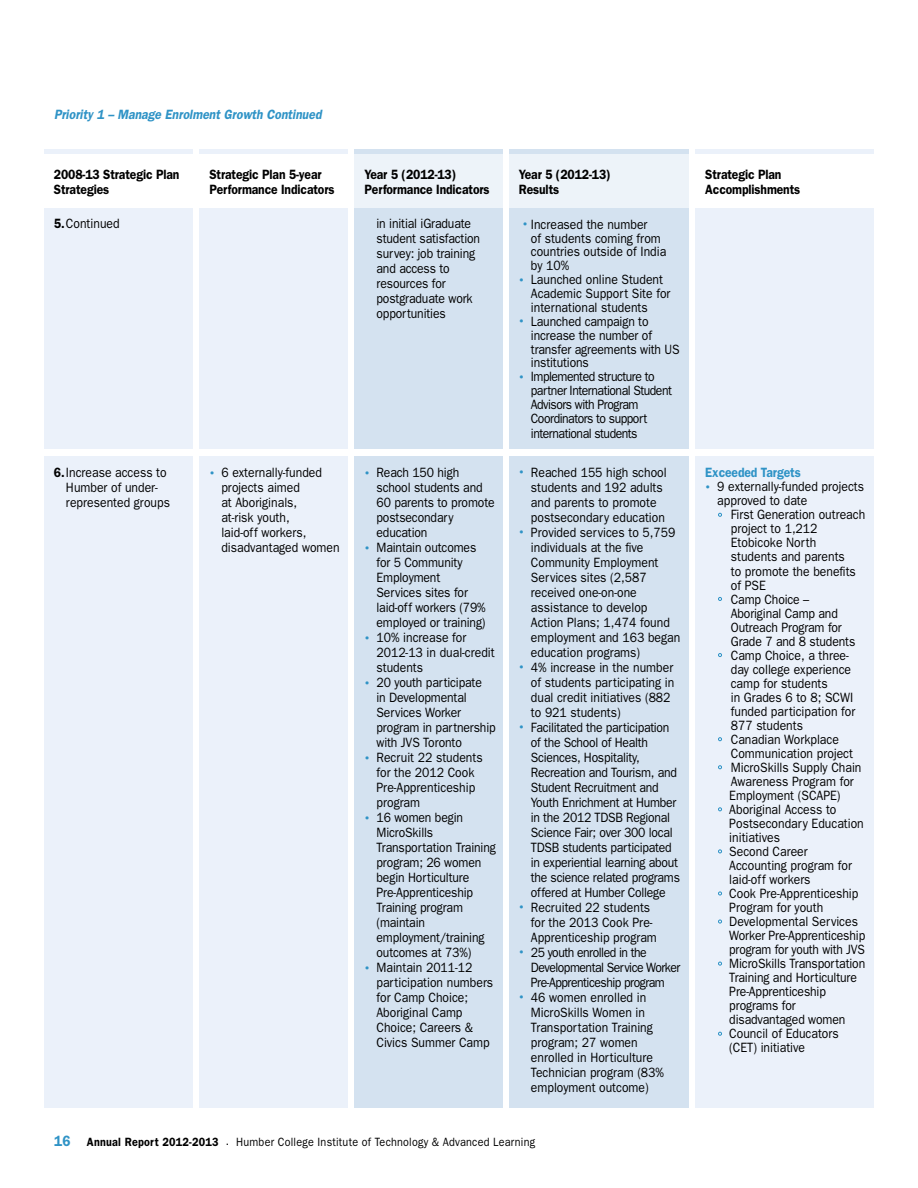
<style>
.page{position:relative;width:918px;height:1188px;background:#fff}
.page>*{position:absolute;margin:0;border:0;box-sizing:border-box;transform-origin:0 0}
.t1{font:600 15px "Franklin Gothic";color:#2f93c6;scale:.9 1}
.t2{font:13.5px/15px "Franklin Gothic";color:#000;scale:.9 1}
.t3{font:13.5px/15px "Franklin Gothic";letter-spacing:-.02em;color:#000;scale:.9 1}
.t4{font:13.5px/14.1px "Franklin Gothic";letter-spacing:-.04em;color:#000;scale:.9 1}
.t5{font:600 13.5px/15px "Franklin Gothic";letter-spacing:-.01em;color:#000;scale:.9 1}
.t6{font:italic 600 13.5px "Franklin Gothic";color:#2f93c6;scale:.9 1}
.t7{font:600 13.5px "Franklin Gothic";letter-spacing:-.01em;color:#2f93c6;scale:.9 1}
.t8{font:12px "Franklin Gothic";letter-spacing:.02em;color:#000;scale:.9 1}
.s1{font-weight:600}
.s2{font-size:9px;color:#2f93c6}
</style>
<div class="page">
<div style="left:695px;top:150px;width:179px;height:958px;background:#ebf1fa"></div>
<div style="left:44px;top:150px;width:148px;height:958px;background:#ebf1fa"></div>
<div style="left:199px;top:150px;width:149px;height:958px;background:#ebf1fa"></div>
<div style="left:509px;top:150px;width:180px;height:958px;background:#d4e2f0"></div>
<div style="left:354px;top:150px;width:148px;height:958px;background:#d4e2f0"></div>
<div style="left:39px;top:154px;width:311px;height:54px;background:#fff"></div>
<div style="left:352px;top:154px;width:341px;height:54px;background:#edf3f9"></div>
<div style="left:693px;top:154px;width:184px;height:54px;background:#fff"></div>
<svg style="left:718px;top:513px;width:4px;height:4px"></svg>
<svg style="left:718px;top:597px;width:4px;height:4px"></svg>
<svg style="left:718px;top:653px;width:4px;height:4px"></svg>
<svg style="left:718px;top:737px;width:4px;height:4px"></svg>
<svg style="left:718px;top:765px;width:4px;height:4px"></svg>
<svg style="left:718px;top:807px;width:4px;height:4px"></svg>
<svg style="left:718px;top:849px;width:4px;height:4px"></svg>
<svg style="left:718px;top:962px;width:4px;height:4px"></svg>
<svg style="left:718px;top:1032px;width:4px;height:4px"></svg>
<div style="left:39px;top:449px;width:837px;height:7px;background:#fff"></div>
<p class="t6" style="left:54px;top:106px;width:299px">Priority 1 – Manage Enrolment Growth Continued</p>
<p class="t5" style="left:54px;top:166px;width:141px">2008-13 Strategic Plan<br>Strategies</p>
<p class="t2" style="left:54px;top:216px;width:75px"><span class="s1">5.</span>Continued</p>
<p class="t2" style="left:66px;top:465px;width:117px;text-indent:-12px"><span class="s1">6.</span>Increase access to<br>Humber of under&shy;represented groups</p>
<p class="t5" style="left:209px;top:166px;width:140px">Strategic Plan 5-year<br>Performance Indicators</p>
<p class="t2" style="left:221px;top:465px;width:133px;text-indent:-12px"><span class="s2">•</span> 6 externally-funded projects aimed<br>at Aboriginals,<br>at-risk youth,<br>laid-off workers, disadvantaged women</p>
<p class="t5" style="left:365px;top:166px;width:140px">Year 5 (2012-13)<br>Performance Indicators</p>
<p class="t2" style="left:377px;top:216px;width:117px">in initial iGraduate student satisfaction survey: job training and access to resources for postgraduate work opportunities</p>
<p class="t2" style="left:377px;top:465px;width:133px;text-indent:-12px"><span class="s2">•</span> Reach 150 high school students and<br>60 parents to promote postsecondary education</p>
<p class="t2" style="left:377px;top:540px;width:123px;text-indent:-12px"><span class="s2">•</span> Maintain outcomes for 5 Community<br>Employment<br>Services sites for laid-off workers (79% employed or training)</p>
<p class="t2" style="left:377px;top:630px;width:133px;text-indent:-12px"><span class="s2">•</span> 10% increase for<br>2012-13 in dual-credit students</p>
<p class="t2" style="left:377px;top:675px;width:134px;text-indent:-12px"><span class="s2">•</span> 20 youth participate<br>in Developmental<br>Services Worker program in partnership with JVS Toronto</p>
<p class="t2" style="left:377px;top:750px;width:119px;text-indent:-12px"><span class="s2">•</span> Recruit 22 students for the 2012 Cook<br>Pre-Apprenticeship program</p>
<p class="t2" style="left:377px;top:810px;width:134px;text-indent:-12px"><span class="s2">•</span> 16 women begin<br>MicroSkills<br>Transportation Training program; 26 women begin Horticulture<br>Pre-Apprenticeship<br>Training program (maintain employment/training outcomes at 73%)</p>
<p class="t2" style="left:377px;top:960px;width:131px;text-indent:-12px"><span class="s2">•</span> Maintain 2011-12 participation numbers for Camp Choice;<br>Aboriginal Camp<br>Choice; Careers &amp;<br>Civics Summer Camp</p>
<p class="t5" style="left:519px;top:166px;width:104px">Year 5 (2012-13)<br>Results</p>
<p class="t2" style="left:531px;top:217px;width:152px;line-height:14px;text-indent:-8px"><span class="s2">•</span> Increased the number<br>of students coming from countries outside of India by 10%</p>
<p class="t2" style="left:531px;top:272px;width:157px;line-height:14px;text-indent:-12px"><span class="s2">•</span> Launched online Student<br>Academic Support Site for international students</p>
<p class="t2" style="left:531px;top:314px;width:167px;line-height:14px;text-indent:-12px"><span class="s2">•</span> Launched campaign to increase the number of transfer agreements with US institutions</p>
<p class="t4" style="left:531px;top:369px;width:158px;text-indent:-12px"><span class="s2">•</span> Implemented structure to partner International Student<br>Advisors with Program<br>Coordinators to support international students</p>
<p class="t2" style="left:531px;top:465px;width:152px;text-indent:-12px"><span class="s2">•</span> Reached 155 high school students and 192 adults and parents to promote postsecondary education</p>
<p class="t2" style="left:531px;top:525px;width:168px;text-indent:-12px"><span class="s2">•</span> Provided services to 5,759 individuals at the five<br>Community Employment<br>Services sites (2,587 received one-on-one assistance to develop<br>Action Plans; 1,474 found employment and 163 began education programs)</p>
<p class="t2" style="left:531px;top:660px;width:161px;text-indent:-12px"><span class="s2">•</span> 4% increase in the number of students participating in dual credit initiatives (882 to 921 students)</p>
<p class="t3" style="left:531px;top:720px;width:167px;text-indent:-12px"><span class="s2">•</span> Facilitated the participation of the School of Health<br>Sciences, Hospitality,<br>Recreation and Tourism, and<br>Student Recruitment and<br>Youth Enrichment at Humber in the 2012 TDSB Regional<br>Science Fair; over 300 local<br>TDSB students participated in experiential learning about the science related programs offered at Humber College</p>
<p class="t2" style="left:531px;top:900px;width:141px;text-indent:-12px"><span class="s2">•</span> Recruited 22 students for the 2013 Cook Pre-<br>Apprenticeship program</p>
<p class="t4" style="left:531px;top:945px;width:168px;line-height:15px;text-indent:-12px"><span class="s2">•</span> 25 youth enrolled in the<br>Developmental Service Worker<br>Pre-Apprenticeship program</p>
<p class="t2" style="left:531px;top:990px;width:149px;text-indent:-12px"><span class="s2">•</span> 46 women enrolled in<br>MicroSkills Women in<br>Transportation Training program; 27 women enrolled in Horticulture<br>Technician program (83% employment outcome)</p>
<p class="t5" style="left:705px;top:166px;width:107px">Strategic Plan<br>Accomplishments</p>
<p class="t7" style="left:705px;top:465px;width:108px">Exceeded Targets</p>
<p class="t2" style="left:717px;top:479px;width:165px;line-height:14.1px;text-indent:-12px"><span class="s2">•</span> 9 externally-funded projects approved to date</p>
<p class="t2" style="left:729px;top:507px;width:153px;line-height:14.1px">First Generation outreach project to 1,212<br>Etobicoke North<br>students and parents<br>to promote the benefits of PSE<br>Camp Choice –<br>Aboriginal Camp and<br>Outreach Program for<br>Grade 7 and 8 students<br>Camp Choice, a three&shy;day college experience camp for students<br>in Grades 6 to 8; SCWI funded participation for<br>877 students<br>Canadian Workplace<br>Communication project<br>MicroSkills Supply Chain<br>Awareness Program for<br>Employment (SCAPE)<br>Aboriginal Access to<br>Postsecondary Education initiatives<br>Second Career<br>Accounting program for laid-off workers<br>Cook Pre-Apprenticeship<br>Program for youth<br>Developmental Services<br>Worker Pre-Apprenticeship program for youth with JVS<br>MicroSkills Transportation<br>Training and Horticulture<br>Pre-Apprenticeship programs for disadvantaged women<br>Council of Educators (CET) initiative</p>
<p class="t1" style="left:54px;top:1132px;width:20px">16</p>
<p class="t8" style="left:87px;top:1135px;width:500px"><span class="s1">Annual Report 2012-2013</span> . Humber College Institute of Technology &amp; Advanced Learning</p>
</div>
